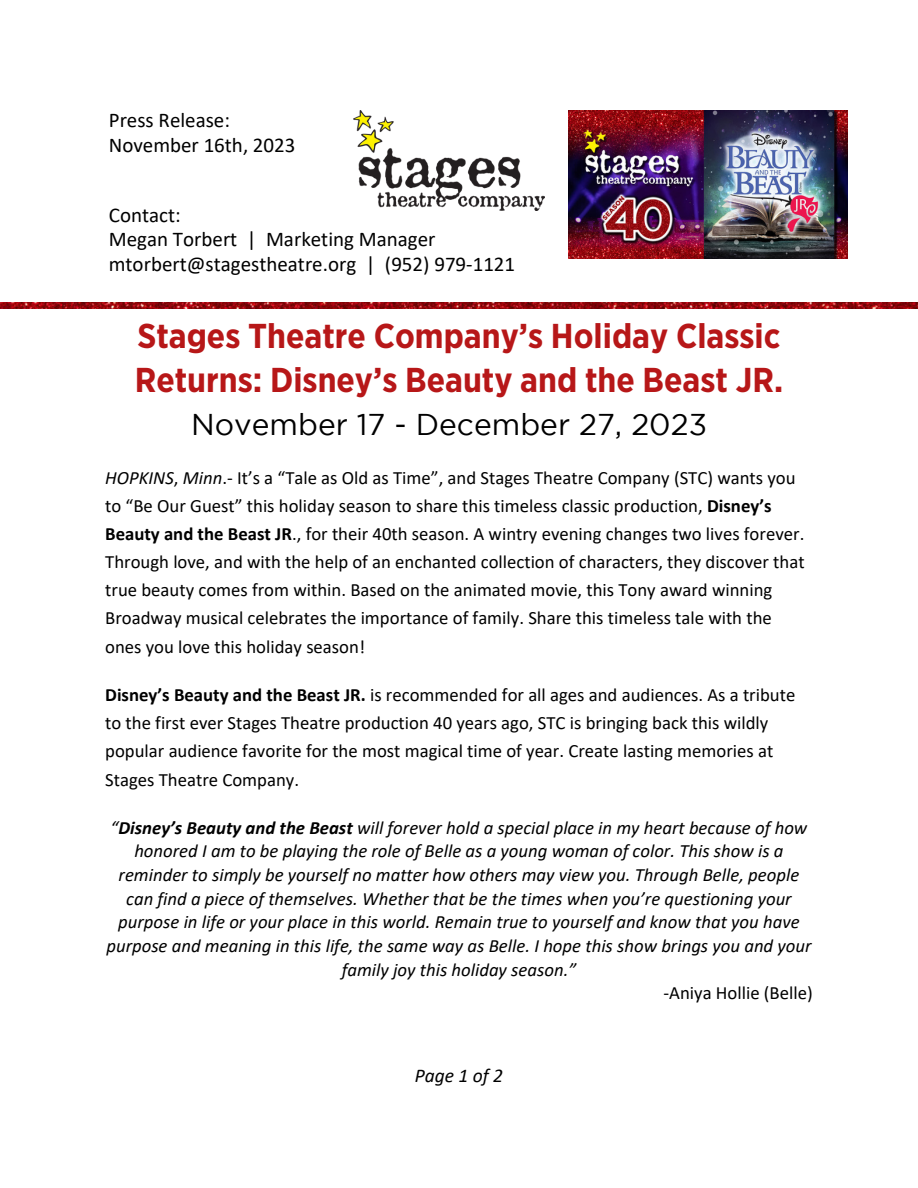
<style>
.page{position:relative;width:918px;height:1188px;background:#fff}
.page>*{position:absolute;margin:0;border:0;box-sizing:border-box;transform-origin:0 0}
.t1{font:700 34.5px/43.8px "Gotham Narrow";color:#b71718}
.t2{font:30px "Gotham";color:#000}
.t3{font:21px "Calibri";color:#000}
.t4{font:italic 19.5px "Calibri";color:#000}
.t5{font:18.75px/28.2px "Calibri";color:#000}
.t6{font:italic 18.75px/23.7px "Calibri";color:#000;text-align:center}
.s1{font-style:italic}
.s2{font-weight:700}
</style>
<div class="page">
<img style="left:0;top:303px;width:918px;height:5px">
<img style="left:353px;top:110px;width:192px;height:100px">
<img style="left:568px;top:110px;width:279px;height:149px">
<p class="t3" style="left:109px;top:111px;width:123px">Press Release:</p>
<p class="t3" style="left:109px;top:136px;width:188px">November 16th, 2023</p>
<p class="t3" style="left:109px;top:206px;width:73px">Contact:</p>
<p class="t3" style="left:109px;top:231px;width:328px">Megan Torbert | Marketing Manager</p>
<p class="t3" style="left:109px;top:255px;width:408px">mtorbert@stagestheatre.org | (952) 979-1121</p>
<p class="t1" style="left:135px;top:316px;width:650px">Stages Theatre Company’s Holiday Classic<br>Returns: Disney’s Beauty and the Beast JR.</p>
<p class="t2" style="left:191px;top:413px;width:517px">November 17 - December 27, 2023</p>
<p class="t5" style="left:105px;top:465px;width:701px"><span class="s1">HOPKINS</span>, <span class="s1">Minn</span>.- It’s a “Tale as Old as Time”, and Stages Theatre Company (STC) wants you to “Be Our Guest” this holiday season to share this timeless classic production, <span class="s2">Disney’s Beauty and the Beast JR</span>., for their 40th season. A wintry evening changes two lives forever.<br>Through love, and with the help of an enchanted collection of characters, they discover that true beauty comes from within. Based on the animated movie, this Tony award winning Broadway musical celebrates the importance of family. Share this timeless tale with the ones you love this holiday season!</p>
<p class="t5" style="left:105px;top:682px;width:692px"><span class="s2">Disney’s Beauty and the Beast JR.</span> is recommended for all ages and audiences. As a tribute to the first ever Stages Theatre production 40 years ago, STC is bringing back this wildly popular audience favorite for the most magical time of year. Create lasting memories at Stages Theatre Company.</p>
<p class="t6" style="left:106px;top:817px;width:707px">“<span class="s2">Disney’s Beauty and the Beast</span> will forever hold a special place in my heart because of how honored I am to be playing the role of Belle as a young woman of color. This show is a reminder to simply be yourself no matter how others may view you. Through Belle, people can find a piece of themselves. Whether that be the times when you’re questioning your purpose in life or your place in this world. Remain true to yourself and know that you have purpose and meaning in this life, the same way as Belle. I hope this show brings you and your family joy this holiday season.”</p>
<p class="t5" style="left:664px;top:980px;width:151px">-Aniya Hollie (Belle)</p>
<p class="t4" style="left:415px;top:1067px;width:90px">Page 1 of 2</p>
</div>
